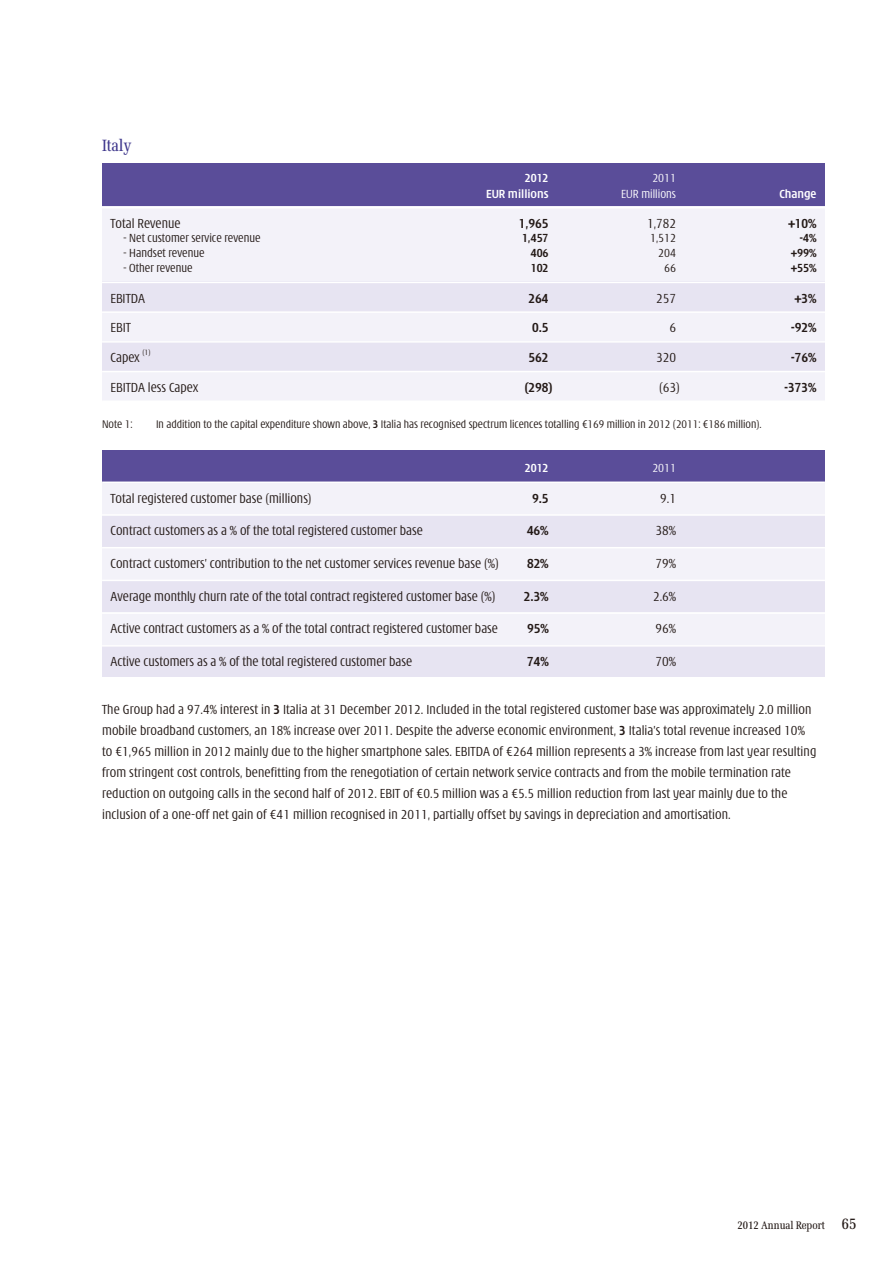
<style>
.page{position:relative;width:893px;height:1263px;background:#fff}
.page>*{position:absolute;margin:0;border:0;box-sizing:border-box;transform-origin:0 0}
.t1{font:18px "Verona";color:#3e368c}
.t2{font:300 condensed 14.25px/21px "Modena";letter-spacing:.005em;color:#231916}
.t3{font:700 condensed 14.25px "Modena";color:#231916}
.t4{font:300 condensed 12.75px "Modena";color:#231916}
.t5{font:700 condensed 12.75px "Modena";color:#fff}
.t6{font:700 condensed 12.75px "Modena";color:#231916}
.t7{font:300 condensed 12.75px "Modena";color:#fff}
.t8{font:300 condensed 12px "Modena";color:#231916}
.t9{font:12px "Verona";color:#231916}
.t10{font:300 condensed 8.25px "Modena";color:#231916}
.s1{font-weight:700}
.s2{font-size:16.5px}
</style>
<div class="page">
<div style="left:102px;top:480px;width:723px;height:195px;background:#f3f2f9"></div>
<div style="left:102px;top:645px;width:723px;height:32px;background:#e7e4f2"></div>
<div style="left:102px;top:580px;width:723px;height:32px;background:#e7e4f2"></div>
<div style="left:102px;top:515px;width:723px;height:32px;background:#e7e4f2"></div>
<div style="left:102px;top:450px;width:723px;height:32px;background:#5a4d99"></div>
<div style="left:102px;top:163px;width:723px;height:43px;background:#5a4d99"></div>
<div style="left:102px;top:206px;width:723px;height:195px;background:#f3f2f9"></div>
<div style="left:102px;top:282px;width:723px;height:30px;background:#e7e4f2"></div>
<div style="left:102px;top:341px;width:723px;height:31px;background:#e7e4f2"></div>
<hr style="left:102px;top:207px;width:723px;height:1px;background:#fff">
<hr style="left:102px;top:282px;width:723px;height:1px;background:#fff">
<hr style="left:102px;top:311px;width:723px;height:2px;background:#fff">
<hr style="left:102px;top:341px;width:723px;height:2px;background:#fff">
<hr style="left:102px;top:371px;width:723px;height:1px;background:#fff">
<hr style="left:102px;top:400px;width:723px;height:2px;background:#fff">
<hr style="left:102px;top:481px;width:723px;height:2px;background:#fff">
<hr style="left:102px;top:514px;width:723px;height:2px;background:#fff">
<hr style="left:102px;top:547px;width:723px;height:1px;background:#fff">
<hr style="left:102px;top:580px;width:723px;height:1px;background:#fff">
<hr style="left:102px;top:612px;width:723px;height:2px;background:#fff">
<hr style="left:102px;top:645px;width:723px;height:2px;background:#fff">
<p class="t1" style="left:102px;top:137px;width:31px">Italy</p>
<p class="t5" style="left:525px;top:172px;width:25px">2012</p>
<p class="t7" style="left:652px;top:172px;width:25px">2011</p>
<p class="t5" style="left:486px;top:188px;width:64px">EUR millions</p>
<p class="t7" style="left:621px;top:188px;width:56px">EUR millions</p>
<p class="t5" style="left:780px;top:188px;width:38px">Change</p>
<p class="t2" style="left:111px;top:213px;width:72px">Total Revenue</p>
<p class="t3" style="left:519px;top:217px;width:31px">1,965</p>
<p class="t2" style="left:647px;top:213px;width:30px">1,782</p>
<p class="t3" style="left:788px;top:217px;width:30px">+10%</p>
<p class="t4" style="left:123px;top:232px;width:139px">- Net customer service revenue</p>
<p class="t6" style="left:522px;top:232px;width:28px">1,457</p>
<p class="t4" style="left:650px;top:232px;width:27px">1,512</p>
<p class="t6" style="left:799px;top:232px;width:19px">-4%</p>
<p class="t4" style="left:123px;top:247px;width:83px">- Handset revenue</p>
<p class="t6" style="left:531px;top:247px;width:19px">406</p>
<p class="t4" style="left:658px;top:247px;width:19px">204</p>
<p class="t6" style="left:791px;top:247px;width:27px">+99%</p>
<p class="t4" style="left:123px;top:262px;width:71px">- Other revenue</p>
<p class="t6" style="left:531px;top:262px;width:19px">102</p>
<p class="t4" style="left:664px;top:262px;width:13px">66</p>
<p class="t6" style="left:791px;top:262px;width:27px">+55%</p>
<p class="t2" style="left:111px;top:288px;width:36px">EBITDA</p>
<p class="t3" style="left:529px;top:291px;width:21px">264</p>
<p class="t2" style="left:656px;top:288px;width:21px">257</p>
<p class="t3" style="left:795px;top:291px;width:23px">+3%</p>
<p class="t2" style="left:111px;top:318px;width:22px">EBIT</p>
<p class="t3" style="left:532px;top:321px;width:18px">0.5</p>
<p class="t2" style="left:669px;top:318px;width:8px">6</p>
<p class="t3" style="left:791px;top:321px;width:27px">-92%</p>
<p class="t2" style="left:111px;top:348px;width:31px">Capex</p>
<p class="t10" style="left:142px;top:349px;width:10px">(1)</p>
<p class="t3" style="left:529px;top:351px;width:21px">562</p>
<p class="t2" style="left:656px;top:347px;width:21px">320</p>
<p class="t3" style="left:791px;top:351px;width:27px">-76%</p>
<p class="t2" style="left:111px;top:377px;width:89px">EBITDA less Capex</p>
<p class="t3" style="left:525px;top:380px;width:29px">(298)</p>
<p class="t2" style="left:659px;top:377px;width:22px">(63)</p>
<p class="t3" style="left:784px;top:380px;width:34px">-373%</p>
<p class="t8" style="left:102px;top:418px;width:32px">Note 1:</p>
<p class="t8" style="left:156px;top:418px;width:607px">In addition to the capital expenditure shown above, <span class="s1">3</span> Italia has recognised spectrum licences totalling €169 million in 2012 (2011: €186 million).</p>
<p class="t5" style="left:525px;top:462px;width:25px">2012</p>
<p class="t7" style="left:652px;top:462px;width:25px">2011</p>
<p class="t2" style="left:111px;top:488px;width:203px">Total registered customer base (millions)</p>
<p class="t3" style="left:532px;top:491px;width:18px">9.5</p>
<p class="t2" style="left:660px;top:488px;width:17px">9.1</p>
<p class="t2" style="left:111px;top:521px;width:314px">Contract customers as a % of the total registered customer base</p>
<p class="t3" style="left:527px;top:524px;width:23px">46%</p>
<p class="t2" style="left:656px;top:521px;width:22px">38%</p>
<p class="t2" style="left:111px;top:553px;width:390px">Contract customers’ contribution to the net customer services revenue base (%)</p>
<p class="t3" style="left:527px;top:557px;width:23px">82%</p>
<p class="t2" style="left:656px;top:553px;width:22px">79%</p>
<p class="t2" style="left:111px;top:586px;width:386px">Average monthly churn rate of the total contract registered customer base (%)</p>
<p class="t3" style="left:524px;top:589px;width:26px">2.3%</p>
<p class="t2" style="left:653px;top:586px;width:25px">2.6%</p>
<p class="t2" style="left:111px;top:619px;width:389px">Active contract customers as a % of the total contract registered customer base</p>
<p class="t3" style="left:527px;top:622px;width:23px">95%</p>
<p class="t2" style="left:656px;top:619px;width:22px">96%</p>
<p class="t2" style="left:111px;top:651px;width:303px">Active customers as a % of the total registered customer base</p>
<p class="t3" style="left:527px;top:655px;width:23px">74%</p>
<p class="t2" style="left:656px;top:651px;width:22px">70%</p>
<p class="t2" style="left:102px;top:699px;width:716px">The Group had a 97.4% interest in <span class="s1">3</span> Italia at 31 December 2012. Included in the total registered customer base was approximately 2.0 million mobile broadband customers, an 18% increase over 2011. Despite the adverse economic environment, <span class="s1">3</span> Italia’s total revenue increased 10% to €1,965 million in 2012 mainly due to the higher smartphone sales. EBITDA of €264 million represents a 3% increase from last year resulting from stringent cost controls, benefitting from the renegotiation of certain network service contracts and from the mobile termination rate reduction on outgoing calls in the second half of 2012. EBIT of €0.5 million was a €5.5 million reduction from last year mainly due to the inclusion of a one-off net gain of €41 million recognised in 2011, partially offset by savings in depreciation and amortisation.</p>
<p class="t9" style="left:737px;top:1219px;width:121px">2012 Annual Report <span class="s2">65</span></p>
</div>
